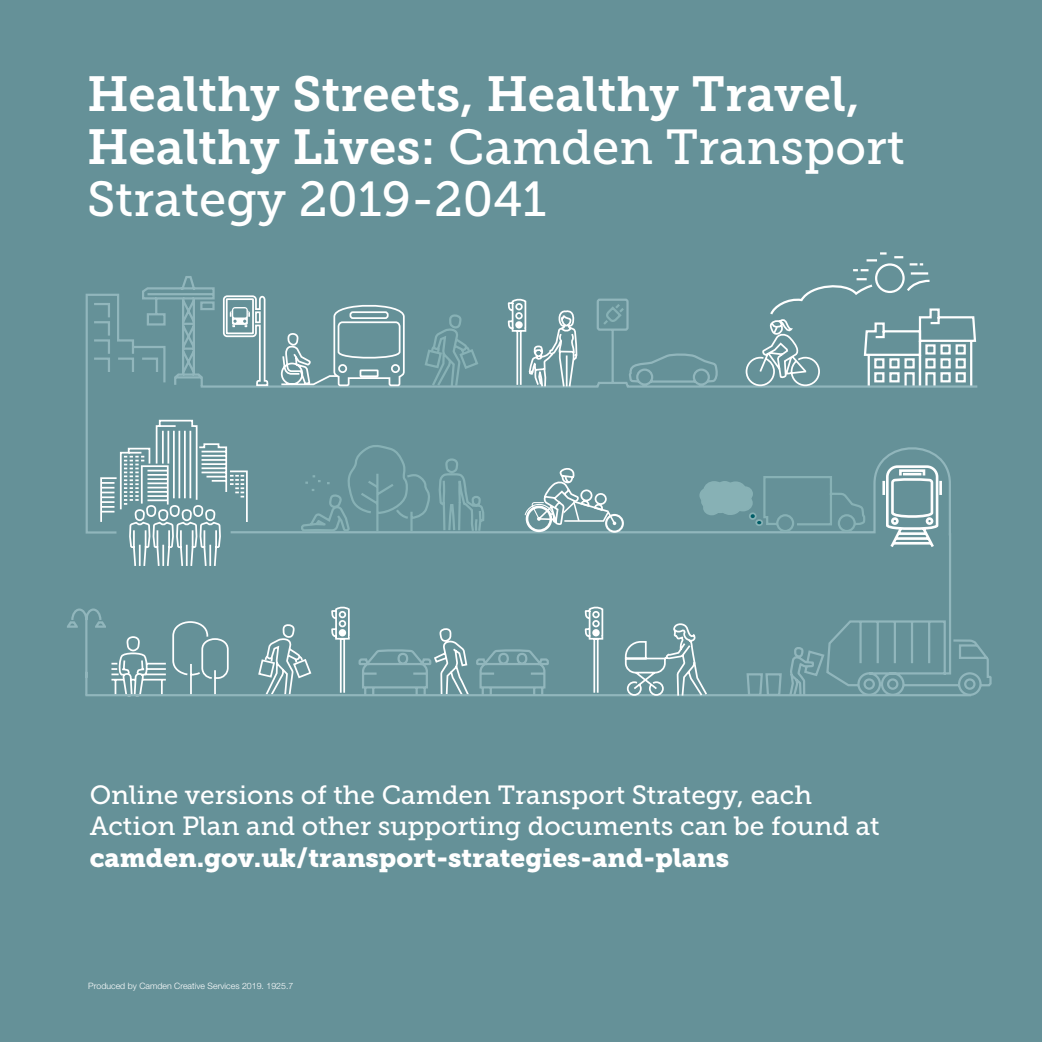
<style>
.page{position:relative;width:1042px;height:1042px;background:#659198}
.page>*{position:absolute;margin:0;border:0;box-sizing:border-box;transform-origin:0 0}
.Body_text{font:49px/52.5px "Museo Slab 700";letter-spacing:.005em;color:#fff}
.t1{font:26.25px/31.5px "Museo Slab 500";color:#fff}
.Body_text-2{font:300 8.75px "Helvetica Neue";letter-spacing:.005em;color:#fff}
.s1{font-family:"Museo Slab 500"}
.s2{font-family:"Museo Slab 900"}
</style>
<div class="page">
<svg style="left:67px;top:276px;width:925px;height:421px"></svg>
<hr style="left:85px;top:694px;width:886px;height:2px;background:#91b6bc">
<svg style="left:280px;top:302px;width:125px;height:85px"></svg>
<svg style="left:222px;top:294px;width:47px;height:93px"></svg>
<svg style="left:330px;top:607px;width:21px;height:87px"></svg>
<svg style="left:301px;top:308px;width:184px;height:254px"></svg>
<svg style="left:507px;top:252px;width:470px;height:445px"></svg>
<p class="Body_text" style="left:87px;top:68px;width:819px">Healthy Streets, Healthy Travel,<br>Healthy Lives: <span class="s1">Camden Transport<br>Strategy 2019-2041</span></p>
<p class="t1" style="left:90px;top:779px;width:791px">Online versions of the Camden Transport Strategy, each<br>Action Plan and other supporting documents can be found at <span class="s2">camden.gov.uk/transport-strategies-and-plans</span></p>
<p class="Body_text-2" style="left:88px;top:981px;width:207px">Produced by Camden Creative Services 2019. 1925.7</p>
</div>
